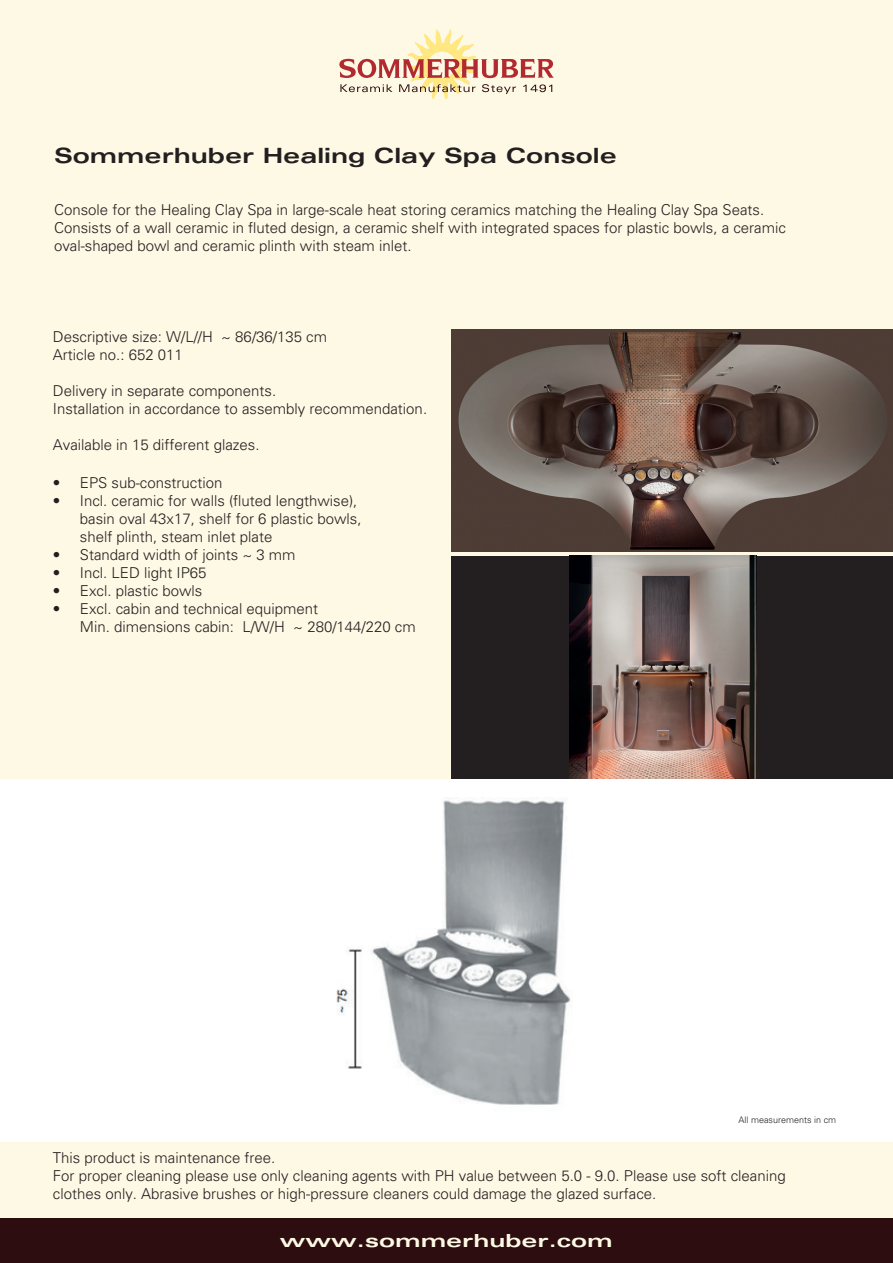
<style>
.page{position:relative;width:893px;height:1263px;background:#fff}
.page>*{position:absolute;margin:0;border:0;box-sizing:border-box;transform-origin:0 0}
.t1{font:700 expanded 21px "Univers LT";color:#231f20;scale:1.1 1}
.t2{font:700 expanded 18px "Univers LT";color:#fef9e5;scale:1.2 1}
.t3{font:300 15px/18px "Univers LT";color:#231f20}
.t4{font:300 9px "Univers LT";color:#231f20}
</style>
<div class="page">
<div style="left:0;top:1142px;width:893px;height:76px;background:#fef9e5"></div>
<div style="left:0;top:0;width:893px;height:778px;background:#fef9e5"></div>
<svg style="left:339px;top:29px;width:215px;height:70px"></svg>
<div style="left:0;top:1218px;width:893px;height:45px;background:#2d0d0f"></div>
<img style="left:451px;top:329px;width:442px;height:223px">
<div style="left:451px;top:556px;width:442px;height:222px;background:#231f20"></div>
<img style="left:570px;top:556px;width:186px;height:222px">
<img style="left:336px;top:797px;width:235px;height:308px">
<img style="left:359px;top:1085px;width:23px;height:20px">
<h1 class="t1" style="left:54px;top:144px;width:513px">Sommerhuber Healing Clay Spa Console</h1>
<p class="t3" style="left:54px;top:201px;width:733px">Console for the Healing Clay Spa in large-scale heat storing ceramics matching the Healing Clay Spa Seats.<br>Consists of a wall ceramic in fluted design, a ceramic shelf with integrated spaces for plastic bowls, a ceramic oval-shaped bowl and ceramic plinth with steam inlet.</p>
<p class="t3" style="left:53px;top:327px;width:276px">Descriptive size: W/L//H ~ 86/36/135 cm<br>Article no.: 652 011</p>
<p class="t3" style="left:53px;top:381px;width:376px">Delivery in separate components.<br>Installation in accordance to assembly recommendation.</p>
<p class="t3" style="left:53px;top:435px;width:208px">Available in 15 different glazes.</p>
<p class="t3" style="left:53px;top:474px;width:171px">• EPS sub-construction</p>
<p class="t3" style="left:80px;top:492px;width:283px;text-indent:-27px">• Incl. ceramic for walls (fluted lengthwise), basin oval 43x17, shelf for 6 plastic bowls, shelf plinth, steam inlet plate</p>
<p class="t3" style="left:53px;top:546px;width:244px">• Standard width of joints ~ 3 mm</p>
<p class="t3" style="left:53px;top:564px;width:155px">• Incl. LED light IP65</p>
<p class="t3" style="left:53px;top:582px;width:151px">• Excl. plastic bowls</p>
<p class="t3" style="left:80px;top:600px;width:337px;text-indent:-27px">• Excl. cabin and technical equipment<br>Min. dimensions cabin: L/W/H ~ 280/144/220 cm</p>
<p class="t4" style="left:739px;top:1115px;width:99px">All measurements in cm</p>
<p class="t3" style="left:53px;top:1149px;width:734px">This product is maintenance free.<br>For proper cleaning please use only cleaning agents with PH value between 5.0 - 9.0. Please use soft cleaning clothes only. Abrasive brushes or high-pressure cleaners could damage the glazed surface.</p>
<p class="t2" style="left:280px;top:1230px;width:279px">www.sommerhuber.com</p>
</div>
